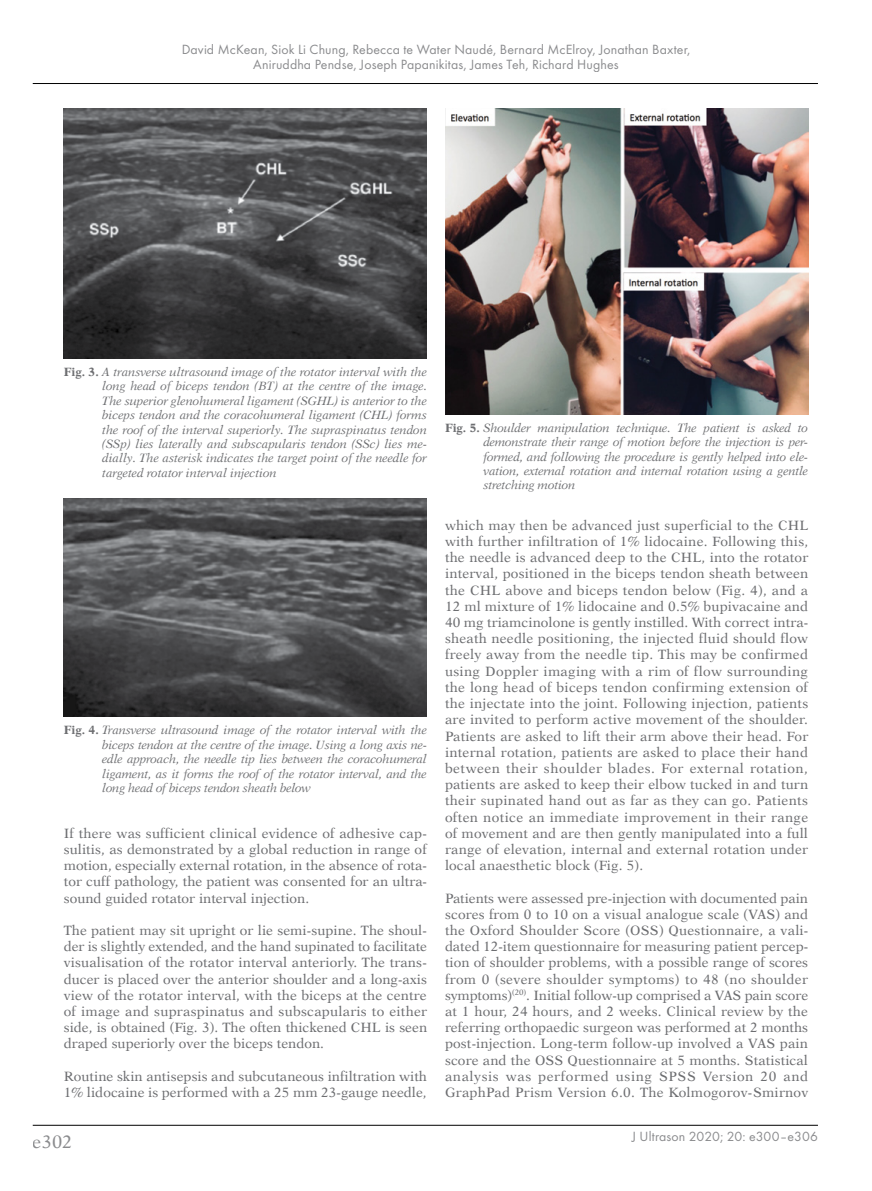
<style>
.page{position:relative;width:872px;height:1191px;background:#fff}
.page>*{position:absolute;margin:0;border:0;box-sizing:border-box;transform-origin:0 0}
.t1{font:18px "Dutch 823 EU Normal";color:#6d6e71}
.t2{font:13.8px/14.4px "Futura TCE";letter-spacing:.01em;color:#6d6e71;text-align:center}
.t3{font:13.5px/16.2px "Dutch 823 EU Normal";letter-spacing:.005em;color:#6d6e71;text-align:justify}
.t4{font:12px/14.4px "Dutch 823 EU Italic";letter-spacing:-.02em;color:#6d6e71;text-align:justify}
.s1{font-family:"Dutch 823 EU Bold"}
</style>
<div class="page">
<hr style="left:33px;top:1125px;width:785px;height:1px;background:#000">
<hr style="left:33px;top:83px;width:785px;height:1px;background:#000">
<img style="left:64px;top:108px;width:363px;height:250px">
<img style="left:64px;top:498px;width:363px;height:218px">
<img style="left:445px;top:108px;width:363px;height:306px">
<p class="t2" style="left:181px;top:42px;width:510px">David McKean, Siok Li Chung, Rebecca te Water Naudé, Bernard McElroy, Jonathan Baxter,<br>Aniruddha Pendse, Joseph Papanikitas, James Teh, Richard Hughes</p>
<p class="t4" style="left:102px;top:365px;width:326px;text-indent:-38px"><span class="s1">Fig. 3.</span> A transverse ultrasound image of the rotator interval with the long head of biceps tendon (BT) at the centre of the image.<br>The superior glenohumeral ligament (SGHL) is anterior to the biceps tendon and the coracohumeral ligament (CHL) forms the roof of the interval superiorly. The supraspinatus tendon (SSp) lies laterally and subscapularis tendon (SSc) lies me&shy;dially. The asterisk indicates the target point of the needle for targeted rotator interval injection</p>
<p class="t4" style="left:102px;top:723px;width:326px;text-indent:-38px"><span class="s1">Fig. 4.</span> Transverse ultrasound image of the rotator interval with the biceps tendon at the centre of the image. Using a long axis ne&shy;edle approach, the needle tip lies between the coracohumeral ligament, as it forms the roof of the rotator interval, and the long head of biceps tendon sheath below</p>
<p class="t3" style="left:64px;top:825px;width:365px">If there was sufficient clinical evidence of adhesive cap&shy;sulitis, as demonstrated by a global reduction in range of motion, especially external rotation, in the absence of rota&shy;tor cuff pathology, the patient was consented for an ultra&shy;sound guided rotator interval injection.</p>
<p class="t3" style="left:64px;top:922px;width:365px">The patient may sit upright or lie semi-supine. The shoul&shy;der is slightly extended, and the hand supinated to facilitate visualisation of the rotator interval anteriorly. The trans&shy;ducer is placed over the anterior shoulder and a long-axis view of the rotator interval, with the biceps at the centre of image and supraspinatus and subscapularis to either side, is obtained (Fig. 3). The often thickened CHL is seen draped superiorly over the biceps tendon.</p>
<p class="t3" style="left:64px;top:1068px;width:365px">Routine skin antisepsis and subcutaneous infiltration with<br>1% lidocaine is performed with a 25 mm 23-gauge needle,</p>
<p class="t4" style="left:483px;top:420px;width:326px;text-indent:-38px"><span class="s1">Fig. 5.</span> Shoulder manipulation technique. The patient is asked to demonstrate their range of motion before the injection is per&shy;formed, and following the procedure is gently helped into ele&shy;vation, external rotation and internal rotation using a gentle stretching motion</p>
<p class="t3" style="left:445px;top:517px;width:365px">which may then be advanced just superficial to the CHL with further infiltration of 1% lidocaine. Following this, the needle is advanced deep to the CHL, into the rotator interval, positioned in the biceps tendon sheath between the CHL above and biceps tendon below (Fig. 4), and a 12 ml mixture of 1% lidocaine and 0.5% bupivacaine and 40 mg triamcinolone is gently instilled. With correct intra&shy;sheath needle positioning, the injected fluid should flow freely away from the needle tip. This may be confirmed using Doppler imaging with a rim of flow surrounding the long head of biceps tendon confirming extension of the injectate into the joint. Following injection, patients are invited to perform active movement of the shoulder.<br>Patients are asked to lift their arm above their head. For internal rotation, patients are asked to place their hand between their shoulder blades. For external rotation, patients are asked to keep their elbow tucked in and turn their supinated hand out as far as they can go. Patients often notice an immediate improvement in their range of movement and are then gently manipulated into a full range of elevation, internal and external rotation under local anaesthetic block (Fig. 5).</p>
<p class="t3" style="left:445px;top:890px;width:365px">Patients were assessed pre-injection with documented pain scores from 0 to 10 on a visual analogue scale (VAS) and the Oxford Shoulder Score (OSS) Questionnaire, a vali&shy;dated 12-item questionnaire for measuring patient percep&shy;tion of shoulder problems, with a possible range of scores from 0 (severe shoulder symptoms) to 48 (no shoulder symptoms)<sup>(20)</sup>. Initial follow-up comprised a VAS pain score at 1 hour, 24 hours, and 2 weeks. Clinical review by the referring orthopaedic surgeon was performed at 2 months post-injection. Long-term follow-up involved a VAS pain score and the OSS Questionnaire at 5 months. Statistical analysis was performed using SPSS Version 20 and GraphPad Prism Version 6.0. The Kolmogorov-Smirnov</p>
<h1 class="t1" style="left:33px;top:1131px;width:41px">e302</h1>
<p class="t2" style="left:632px;top:1128px;width:188px">J Ultrason 2020; 20: e300–e306</p>
</div>
